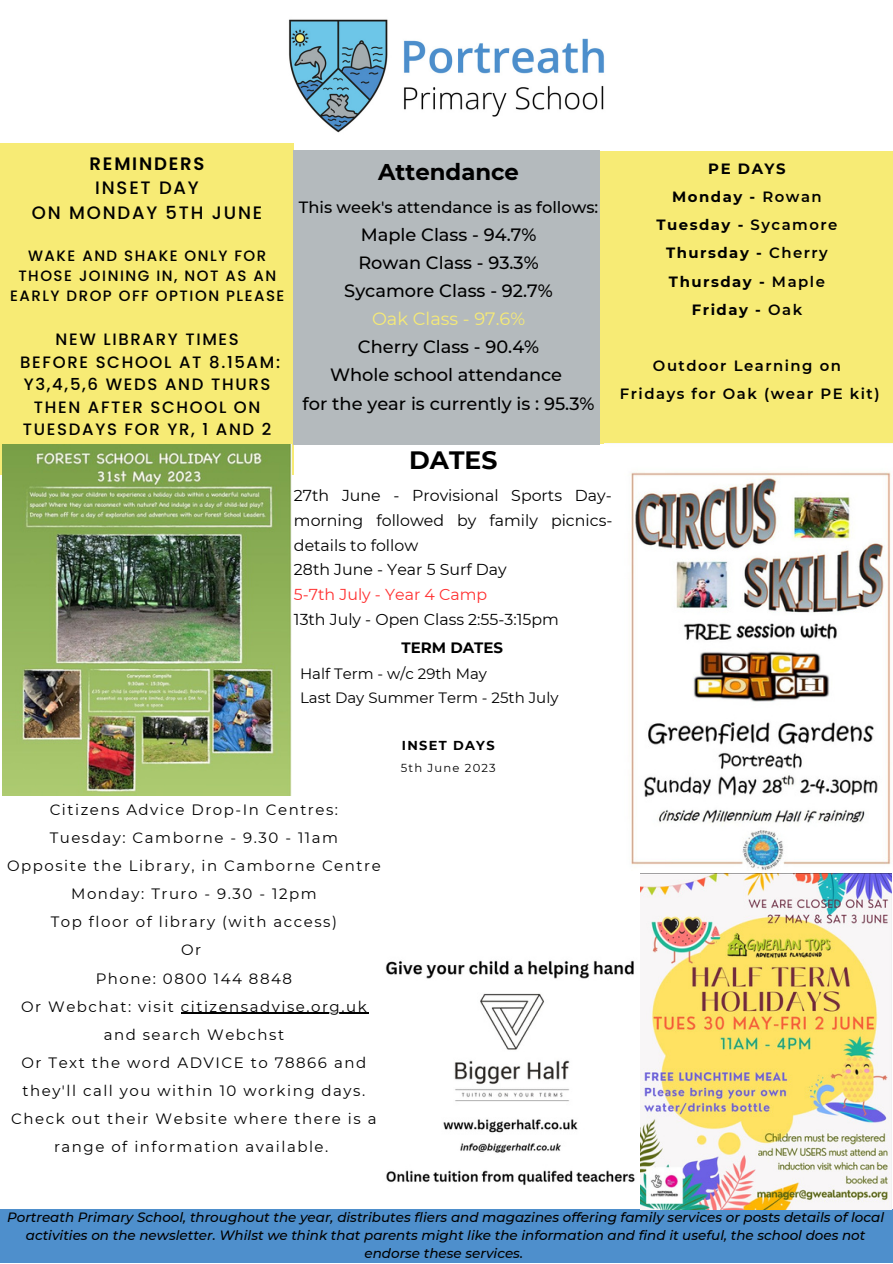
<style>
.page{position:relative;width:893px;height:1264px;background:#fff}
.page>*{position:absolute;margin:0;border:0;box-sizing:border-box;transform-origin:0 0}
.t1{font:700 25.05px "Montserrat";color:#000}
.t2{font:700 22.8px "Montserrat";color:#000}
.t3{font:500 18px "Poppins";letter-spacing:.1em;color:#000}
.t4{font:600 18px "Poppins";letter-spacing:.1em;color:#000}
.t5{font:500 17.85px "Montserrat";color:#000}
.t6{font:17.85px "Montserrat";color:#f7eb75}
.t7{font:500 17.7px "Montserrat";color:#000}
.t8{font:500 16.5px/22.5px "Poppins";letter-spacing:.1em;color:#000;text-align:center}
.t9{font:500 16.35px "Montserrat";color:#000}
.t10{font:15.75px/24.9px "Montserrat";color:#000;text-align:justify}
.t11{font:15.75px "Montserrat";color:#ff3131}
.t12{font:15px/28px "Montserrat";letter-spacing:.1em;color:#000;text-align:center}
.t13{font:500 15px/20.2px "Poppins";letter-spacing:.1em;color:#000;text-align:center}
.t14{font:15px "Montserrat";color:#000}
.t15{font:700 15px "Montserrat";color:#000}
.t16{font:700 14.85px "Montserrat";letter-spacing:.1em;color:#000}
.t17{font:600 14.85px "Montserrat";letter-spacing:.1em;color:#000}
.t18{font:italic 500 13.5px/18px "Montserrat";color:#000;text-align:center}
.t19{font:700 12.9px "Montserrat";letter-spacing:.1em;color:#000}
.t20{font:11.55px "Montserrat";letter-spacing:.1em;color:#000}
.s1{font-weight:600}
</style>
<div class="page">
<img style="left:288px;top:19px;width:316px;height:114px">
<div style="left:0;top:1209px;width:892px;height:53px;background:#4e8fcc"></div>
<div style="left:0;top:143px;width:294px;height:331px;background:#f7eb75"></div>
<div style="left:293px;top:150px;width:307px;height:294px;background:#b4babd"></div>
<div style="left:600px;top:151px;width:292px;height:292px;background:#f7eb75"></div>
<img style="left:2px;top:444px;width:289px;height:351px">
<img style="left:385px;top:960px;width:250px;height:226px">
<img style="left:631px;top:472px;width:261px;height:420px">
<img style="left:641px;top:874px;width:250px;height:335px">
<hr style="left:181px;top:1012px;width:187px;height:1px;background:#000">
<p class="t4" style="left:90px;top:151px;width:116px">REMINDERS</p>
<p class="t3" style="left:95px;top:175px;width:105px">INSET DAY</p>
<p class="t3" style="left:32px;top:200px;width:232px">ON MONDAY 5TH JUNE</p>
<p class="t13" style="left:10px;top:245px;width:276px">WAKE AND SHAKE ONLY FOR<br>THOSE JOINING IN, NOT AS AN<br>EARLY DROP OFF OPTION PLEASE</p>
<p class="t8" style="left:55px;top:328px;width:185px">NEW LIBRARY TIMES</p>
<p class="t8" style="left:20px;top:350px;width:261px">BEFORE SCHOOL AT 8.15AM:</p>
<p class="t8" style="left:24px;top:373px;width:248px">Y3,4,5,6 WEDS AND THURS</p>
<p class="t8" style="left:23px;top:395px;width:250px">THEN AFTER SCHOOL ON<br>TUESDAYS FOR YR, 1 AND 2</p>
<p class="t2" style="left:378px;top:158px;width:142px">Attendance</p>
<p class="t9" style="left:299px;top:197px;width:301px">This week's attendance is as follows:</p>
<p class="t5" style="left:360px;top:223px;width:177px">Maple Class - 94.7%</p>
<p class="t7" style="left:358px;top:252px;width:182px">Rowan Class - 93.3%</p>
<p class="t5" style="left:344px;top:280px;width:210px">Sycamore Class - 92.7%</p>
<p class="t6" style="left:372px;top:308px;width:155px">Oak Class - 97.6%</p>
<p class="t7" style="left:358px;top:336px;width:183px">Cherry Class - 90.4%</p>
<p class="t5" style="left:330px;top:364px;width:233px">Whole school attendance</p>
<p class="t5" style="left:302px;top:392px;width:293px">for the year is currently is : 95.3%</p>
<p class="t16" style="left:708px;top:159px;width:79px">PE DAYS</p>
<p class="t16" style="left:672px;top:187px;width:151px">Monday - <span class="s1">Rowan</span></p>
<p class="t16" style="left:656px;top:216px;width:182px">Tuesday - <span class="s1">Sycamore</span></p>
<p class="t16" style="left:666px;top:244px;width:163px">Thursday - <span class="s1">Cherry</span></p>
<p class="t16" style="left:669px;top:272px;width:157px">Thursday - <span class="s1">Maple</span></p>
<p class="t16" style="left:691px;top:300px;width:112px">Friday - <span class="s1">Oak</span></p>
<p class="t17" style="left:653px;top:357px;width:189px">Outdoor Learning on</p>
<p class="t17" style="left:620px;top:385px;width:261px">Fridays for Oak (wear PE kit)</p>
<p class="t1" style="left:409px;top:444px;width:90px">DATES</p>
<p class="t10" style="left:294px;top:482px;width:320px">27th June - Provisional Sports Day&shy;morning followed by family picnics&shy;details to follow</p>
<p class="t10" style="left:294px;top:557px;width:214px">28th June - Year 5 Surf Day</p>
<p class="t11" style="left:294px;top:585px;width:195px">5-7th July - Year 4 Camp</p>
<p class="t10" style="left:294px;top:607px;width:266px">13th July - Open Class 2:55-3:15pm</p>
<p class="t15" style="left:401px;top:638px;width:103px">TERM DATES</p>
<p class="t14" style="left:300px;top:664px;width:188px">Half Term - w/c 29th May</p>
<p class="t14" style="left:300px;top:688px;width:260px">Last Day Summer Term - 25th July</p>
<p class="t12" style="left:50px;top:795px;width:290px">Citizens Advice Drop-In Centres:</p>
<p class="t12" style="left:50px;top:823px;width:290px">Tuesday: Camborne - 9.30 - 11am</p>
<p class="t12" style="left:7px;top:851px;width:375px">Opposite the Library, in Camborne Centre</p>
<p class="t12" style="left:71px;top:879px;width:247px">Monday: Truro - 9.30 - 12pm</p>
<p class="t12" style="left:51px;top:907px;width:287px">Top floor of library (with access)</p>
<p class="t12" style="left:181px;top:936px;width:22px">Or</p>
<p class="t12" style="left:96px;top:964px;width:198px">Phone: 0800 144 8848</p>
<p class="t12" style="left:21px;top:992px;width:347px">Or Webchat: visit citizensadvise.org.uk and search Webchst</p>
<p class="t12" style="left:22px;top:1048px;width:346px;text-align:left">Or Text the word ADVICE to 78866 and they'll call you within 10 working days.</p>
<p class="t12" style="left:11px;top:1104px;width:367px">Check out their Website where there is a range of information available.</p>
<p class="t19" style="left:402px;top:737px;width:94px">INSET DAYS</p>
<p class="t20" style="left:401px;top:761px;width:96px">5th June 2023</p>
<p class="t18" style="left:7px;top:1208px;width:878px">Portreath Primary School, throughout the year, distributes fliers and magazines offering family services or posts details of local activities on the newsletter. Whilst we think that parents might like the information and find it useful, the school does not endorse these services.</p>
</div>
